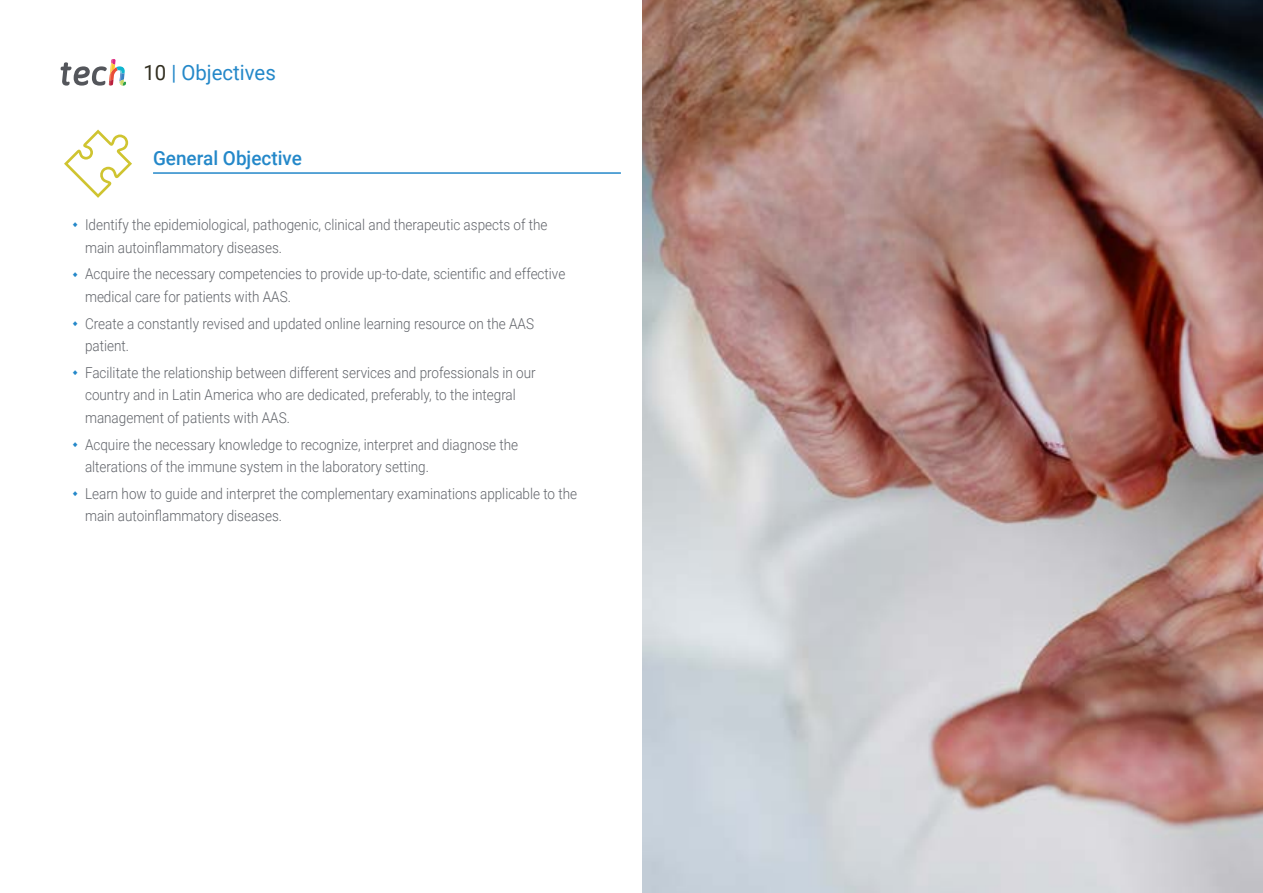
<style>
.page{position:relative;width:1263px;height:893px;background:#fff}
.page>*{position:absolute;margin:0;border:0;box-sizing:border-box;transform-origin:0 0}
.t1{font:21px "Roboto";color:#2488c9}
.t2{font:500 19.5px "Roboto";color:#2488c9}
.t3{font:300 15px/22.5px "Roboto";color:#61646a;scale:.9 1}
.s1{color:#312e20}
</style>
<div class="page">
<img style="left:642px;top:0;width:621px;height:893px">
<hr style="left:153px;top:173px;width:468px;height:1px;background:#2488c9">
<svg style="left:64px;top:130px;width:68px;height:68px"></svg>
<svg style="left:61px;top:59px;width:65px;height:27px"></svg>
<h1 class="t1" style="left:144px;top:57px;width:134px"><span class="s1">10</span> | Objectives</h1>
<h2 class="t2" style="left:153px;top:144px;width:150px">General Objective</h2>
<p class="t3" style="left:85px;top:213px;width:515px">Identify the epidemiological, pathogenic, clinical and therapeutic aspects of the main autoinflammatory diseases.</p>
<p class="t3" style="left:85px;top:262px;width:535px">Acquire the necessary competencies to provide up-to-date, scientific and effective medical care for patients with AAS.</p>
<p class="t3" style="left:85px;top:311px;width:500px">Create a constantly revised and updated online learning resource on the AAS patient.</p>
<p class="t3" style="left:85px;top:361px;width:502px">Facilitate the relationship between different services and professionals in our country and in Latin America who are dedicated, preferably, to the integral management of patients with AAS.</p>
<p class="t3" style="left:85px;top:432px;width:483px">Acquire the necessary knowledge to recognize, interpret and diagnose the alterations of the immune system in the laboratory setting.</p>
<p class="t3" style="left:85px;top:482px;width:548px">Learn how to guide and interpret the complementary examinations applicable to the main autoinflammatory diseases.</p>
</div>
